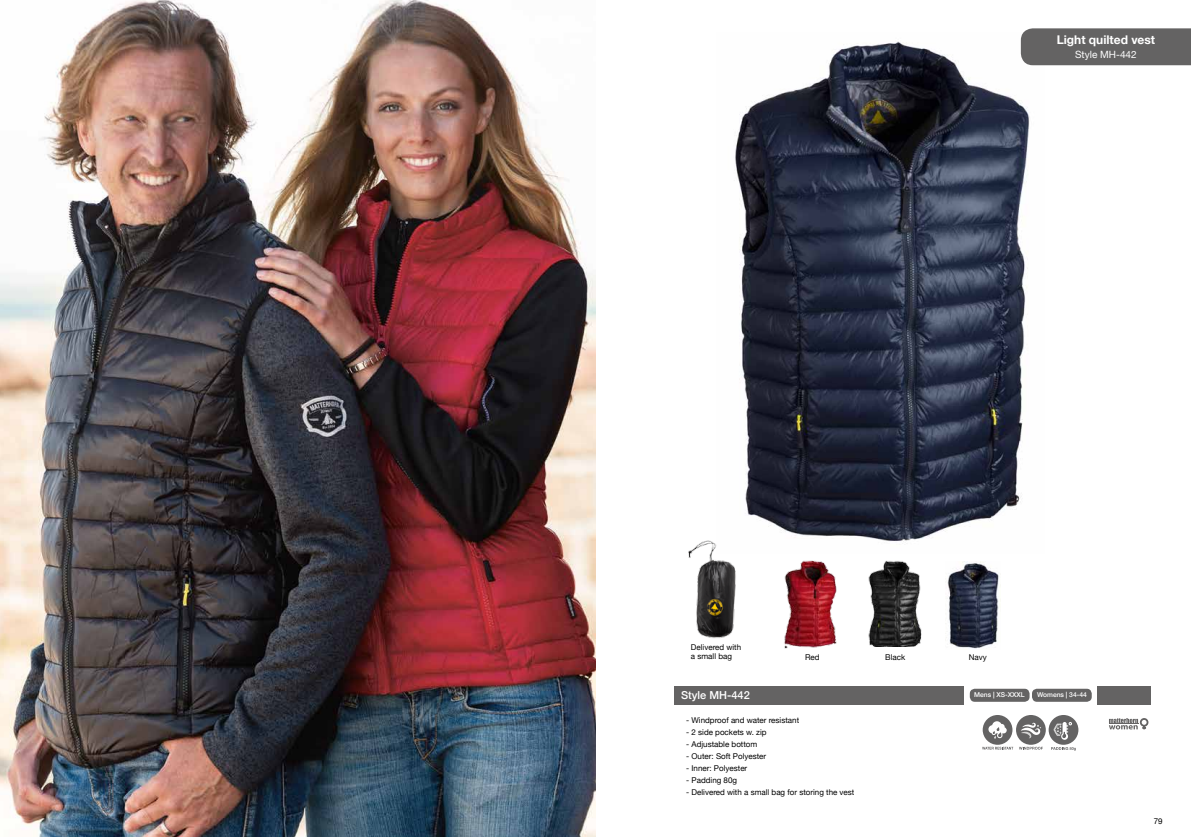
<style>
.page{position:relative;width:1191px;height:837px;background:#fff}
.page>*{position:absolute;margin:0;border:0;box-sizing:border-box;transform-origin:0 0}
.t1{font:700 12px "Helvetica Neue";color:#fff}
.t2{font:500 11px "Helvetica Neue";color:#fff}
.t3{font:10px "Helvetica Neue";color:#fff}
.t4{font:8px/9px "Helvetica Neue";color:#000}
.t5{font:500 6.7px "Helvetica Neue";color:#fff}
.s1{font-weight:700}
</style>
<div class="page">
<img style="left:784px;top:560px;width:53px;height:89px">
<img style="left:735px;top:41px;width:309px;height:501px">
<img style="left:946px;top:561px;width:53px;height:88px">
<img style="left:868px;top:560px;width:54px;height:86px">
<img style="left:688px;top:536px;width:52px;height:102px">
<img style="left:0;top:0;width:595px;height:836px">
<div style="left:674px;top:685px;width:289px;height:19px;background:#646363"></div>
<div style="left:1096px;top:685px;width:54px;height:19px;background:#646363"></div>
<div style="left:1020px;top:28px;width:171px;height:37px;background:#646363"></div>
<div style="left:1032px;top:688px;width:59px;height:13px;background:#646363;border-radius:5px"></div>
<div style="left:969px;top:688px;width:60px;height:13px;background:#646363;border-radius:5px"></div>
<div style="left:1016px;top:714px;width:29px;height:30px;background:#646363;border-radius:15px"></div>
<svg style="left:1021px;top:722px;width:20px;height:16px"></svg>
<svg style="left:1019px;top:746px;width:24px;height:3px"></svg>
<svg style="left:982px;top:714px;width:30px;height:30px"></svg>
<svg style="left:988px;top:721px;width:18px;height:17px"></svg>
<svg style="left:982px;top:746px;width:31px;height:3px"></svg>
<svg style="left:1051px;top:747px;width:25px;height:3px"></svg>
<svg style="left:1048px;top:714px;width:30px;height:30px"></svg>
<svg style="left:1053px;top:721px;width:19px;height:18px"></svg>
<svg style="left:1109px;top:718px;width:39px;height:11px"></svg>
<hr style="left:1108px;top:723px;width:30px;height:1px;background:#646363">
<h1 class="t1" style="left:1056px;top:30px;width:100px">Light quilted vest</h1>
<p class="t3" style="left:1075px;top:47px;width:63px">Style MH-442</p>
<p class="t4" style="left:691px;top:643px;width:52px">Delivered with a small bag</p>
<h2 class="t2" style="left:681px;top:686px;width:70px">Style MH-442</h2>
<p class="t4" style="left:805px;top:653px;width:16px">Red</p>
<p class="t4" style="left:885px;top:653px;width:21px">Black</p>
<p class="t4" style="left:968px;top:653px;width:20px">Navy</p>
<p class="t5" style="left:974px;top:689px;width:52px">Mens <span class="s1">|</span> XS-XXXL</p>
<p class="t5" style="left:1037px;top:689px;width:51px">Womens <span class="s1">|</span> 34-44</p>
<p class="t4" style="left:686px;top:715px;width:114px">- Windproof and water resistant</p>
<p class="t4" style="left:686px;top:727px;width:82px">- 2 side pockets w. zip</p>
<p class="t4" style="left:686px;top:739px;width:73px">- Adjustable bottom</p>
<p class="t4" style="left:686px;top:751px;width:82px">- Outer: Soft Polyester</p>
<p class="t4" style="left:686px;top:763px;width:63px">- Inner: Polyester</p>
<p class="t4" style="left:686px;top:775px;width:52px">- Padding 80g</p>
<p class="t4" style="left:686px;top:787px;width:170px">- Delivered with a small bag for storing the vest</p>
<p class="t4" style="left:1153px;top:816px;width:10px">79</p>
</div>
